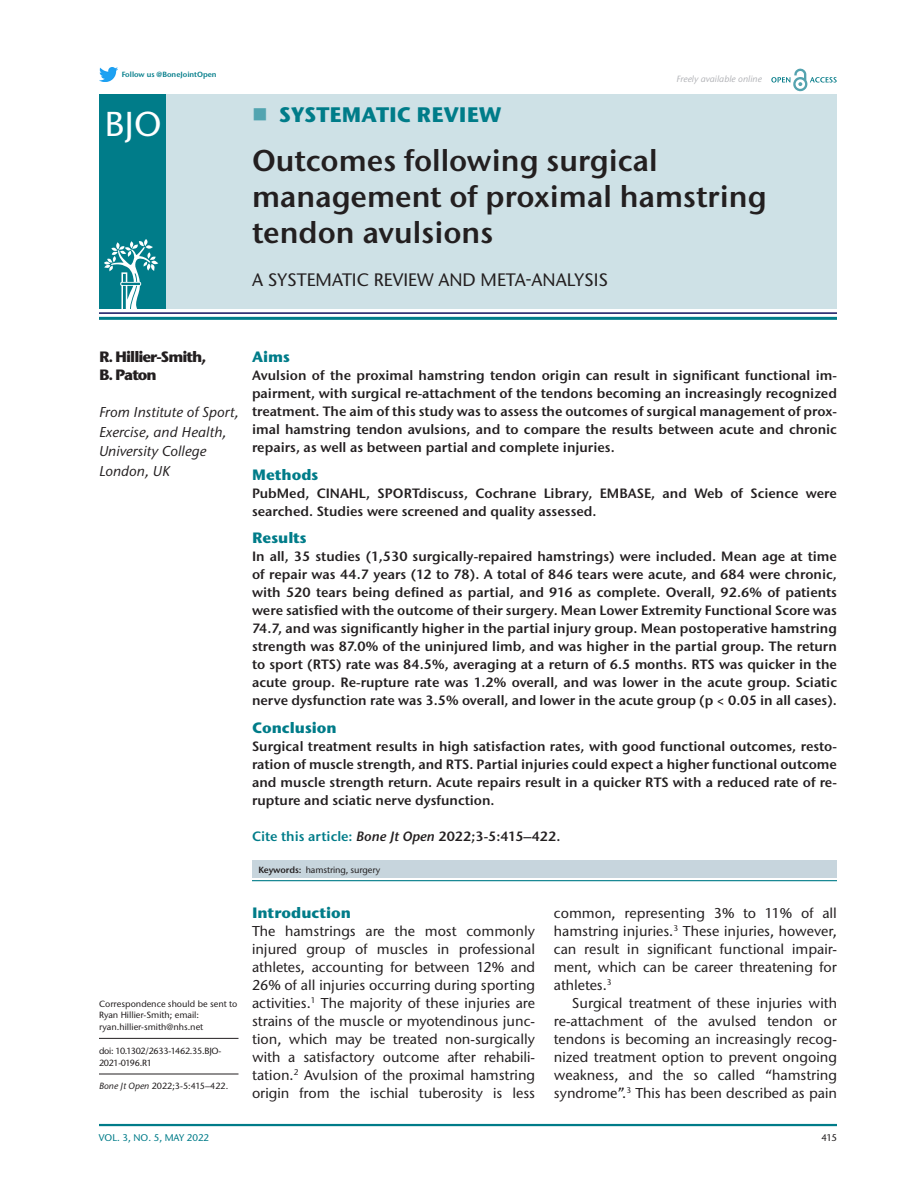
<style>
.page{position:relative;width:918px;height:1188px;background:#fff}
.page>*{position:absolute;margin:0;border:0;box-sizing:border-box;transform-origin:0 0}
.t1{font:500 34.5px "Stone Sans ITC Pro";color:#fff}
.t2{font:600 30px/36px "Stone Sans ITC Pro";color:#231f20}
.t3{font:700 21px "Stone Sans ITC Pro";color:#007c89}
.t4{font:500 18px "Stone Sans ITC Pro";color:#231f20}
.t5{font:700 15px "Stone Sans ITC Pro";color:#007c89}
.t6{font:700 15px/18px "Stone Sans ITC Pro";letter-spacing:-.07em;color:#231f20}
.t7{font:500 14.25px/18px "Stone Sans ITC Pro";color:#231f20;text-align:justify}
.t8{font:italic 500 14.25px/19.5px "Stone Sans ITC Pro";color:#231f20}
.t9{font:600 13.5px/18px "Stone Sans ITC Pro";color:#231f20;text-align:justify}
.t10{font:500 9.75px "Stone Sans ITC Pro";color:#007c89}
.t11{font:500 9.75px "Stone Sans ITC Pro";color:#231f20}
.t12{font:500 9px/12px "Stone Sans ITC Pro";color:#231f20}
.t13{font:500 9px/12px "Stone Sans ITC Pro";letter-spacing:-.03em;color:#231f20}
.t14{font:italic 500 9px "Stone Sans ITC Pro";color:#b2b3b7}
.t15{font:600 7.5px "Stone Sans ITC Pro";color:#007c89}
.s1{font-style:italic}
.s2{color:#007c89}
.s3{font-weight:600}
</style>
<div class="page">
<hr style="left:99px;top:1124px;width:738px;height:2px;background:#007c89">
<img style="left:99px;top:67px;width:18px;height:15px">
<svg style="left:771px;top:69px;width:66px;height:22px"></svg>
<div style="left:252px;top:860px;width:585px;height:18px;background:#c7d5dd"></div>
<hr style="left:99px;top:312px;width:738px;height:2px;background:#11125f">
<hr style="left:99px;top:317px;width:738px;height:3px;background:#007c89">
<div style="left:99px;top:94px;width:738px;height:215px;background:#cee1e6"></div>
<div style="left:99px;top:95px;width:66px;height:214px;background:#007c89"></div>
<svg style="left:104px;top:239px;width:54px;height:70px"></svg>
<hr style="left:99px;top:1038px;width:139px;height:1px;background:#231f20">
<hr style="left:99px;top:1074px;width:139px;height:1px;background:#231f20">
<hr style="left:252px;top:880px;width:585px;height:1px;background:#007c89">
<p class="t15" style="left:122px;top:70px;width:97px">Follow us @BoneJointOpen</p>
<h1 class="t1" style="left:105px;top:103px;width:58px">BJO</h1>
<p class="t14" style="left:676px;top:73px;width:87px">Freely available online</p>
<h3 class="t3" style="left:279px;top:101px;width:224px">SYSTEMATIC REVIEW</h3>
<h2 class="t2" style="left:252px;top:142px;width:516px">Outcomes following surgical management of proximal hamstring tendon avulsions</h2>
<h3 class="t4" style="left:252px;top:269px;width:358px">A SYSTEMATIC REVIEW AND META-ANALYSIS</h3>
<p class="t6" style="left:99px;top:348px;width:109px">R. Hillier-Smith,<br>B. Paton</p>
<p class="t8" style="left:99px;top:403px;width:141px">From Institute of Sport,<br>Exercise, and Health,<br>University College<br>London, UK</p>
<p class="t12" style="left:99px;top:997px;width:140px">Correspondence should be sent to<br>Ryan Hillier-Smith; email: ryan.hillier-smith@nhs.net</p>
<p class="t13" style="left:99px;top:1045px;width:124px">doi: 10.1302/2633-1462.35.BJO-<br>2021-0196.R1</p>
<p class="t12" style="left:99px;top:1080px;width:131px"><span class="s1">Bone Jt Open</span> 2022;3-5:415–422.</p>
<p class="t5" style="left:252px;top:347px;width:39px">Aims</p>
<p class="t9" style="left:252px;top:366px;width:587px">Avulsion of the proximal hamstring tendon origin can result in significant functional im&shy;pairment, with surgical re-attachment of the tendons becoming an increasingly recognized treatment. The aim of this study was to assess the outcomes of surgical management of prox&shy;imal hamstring tendon avulsions, and to compare the results between acute and chronic repairs, as well as between partial and complete injuries.</p>
<p class="t5" style="left:252px;top:465px;width:68px">Methods</p>
<p class="t9" style="left:252px;top:484px;width:587px">PubMed, CINAHL, SPORTdiscuss, Cochrane Library, EMBASE, and Web of Science were searched. Studies were screened and quality assessed.</p>
<p class="t5" style="left:252px;top:528px;width:56px">Results</p>
<p class="t9" style="left:252px;top:548px;width:587px">In all, 35 studies (1,530 surgically-repaired hamstrings) were included. Mean age at time of repair was 44.7 years (12 to 78). A total of 846 tears were acute, and 684 were chronic, with 520 tears being defined as partial, and 916 as complete. Overall, 92.6% of patients were satisfied with the outcome of their surgery. Mean Lower Extremity Functional Score was 74.7, and was significantly higher in the partial injury group. Mean postoperative hamstring strength was 87.0% of the uninjured limb, and was higher in the partial group. The return to sport (RTS) rate was 84.5%, averaging at a return of 6.5 months. RTS was quicker in the acute group. Re-rupture rate was 1.2% overall, and was lower in the acute group. Sciatic nerve dysfunction rate was 3.5% overall, and lower in the acute group (p &lt; 0.05 in all cases).</p>
<p class="t5" style="left:252px;top:718px;width:86px">Conclusion</p>
<p class="t9" style="left:252px;top:737px;width:587px">Surgical treatment results in high satisfaction rates, with good functional outcomes, resto&shy;ration of muscle strength, and RTS. Partial injuries could expect a higher functional outcome and muscle strength return. Acute repairs result in a quicker RTS with a reduced rate of re&shy;rupture and sciatic nerve dysfunction.</p>
<p class="t9" style="left:252px;top:827px;width:310px"><span class="s2">Cite this article:</span> <span class="s1">Bone Jt Open</span> 2022;3-5:415–422.</p>
<p class="t12" style="left:258px;top:863px;width:124px"><span class="s3">Keywords:</span> hamstring, surgery</p>
<p class="t5" style="left:252px;top:903px;width:100px">Introduction</p>
<p class="t7" style="left:252px;top:922px;width:285px">The hamstrings are the most commonly injured group of muscles in professional athletes, accounting for between 12% and 26% of all injuries occurring during sporting activities.<sup>1</sup> The majority of these injuries are strains of the muscle or myotendinous junc&shy;tion, which may be treated non-surgically with a satisfactory outcome after rehabili&shy;tation.<sup>2</sup> Avulsion of the proximal hamstring origin from the ischial tuberosity is less</p>
<p class="t7" style="left:554px;top:904px;width:285px">common, representing 3% to 11% of all hamstring injuries.<sup>3</sup> These injuries, however, can result in significant functional impair&shy;ment, which can be career threatening for athletes.<sup>3</sup></p>
<p class="t7" style="left:554px;top:994px;width:285px;text-indent:18px">Surgical treatment of these injuries with re-attachment of the avulsed tendon or tendons is becoming an increasingly recog&shy;nized treatment option to prevent ongoing weakness, and the so called “hamstring syndrome”.<sup>3</sup> This has been described as pain</p>
<p class="t10" style="left:99px;top:1132px;width:112px">VOL. 3, NO. 5, MAY 2022</p>
<p class="t11" style="left:821px;top:1132px;width:17px">415</p>
</div>
